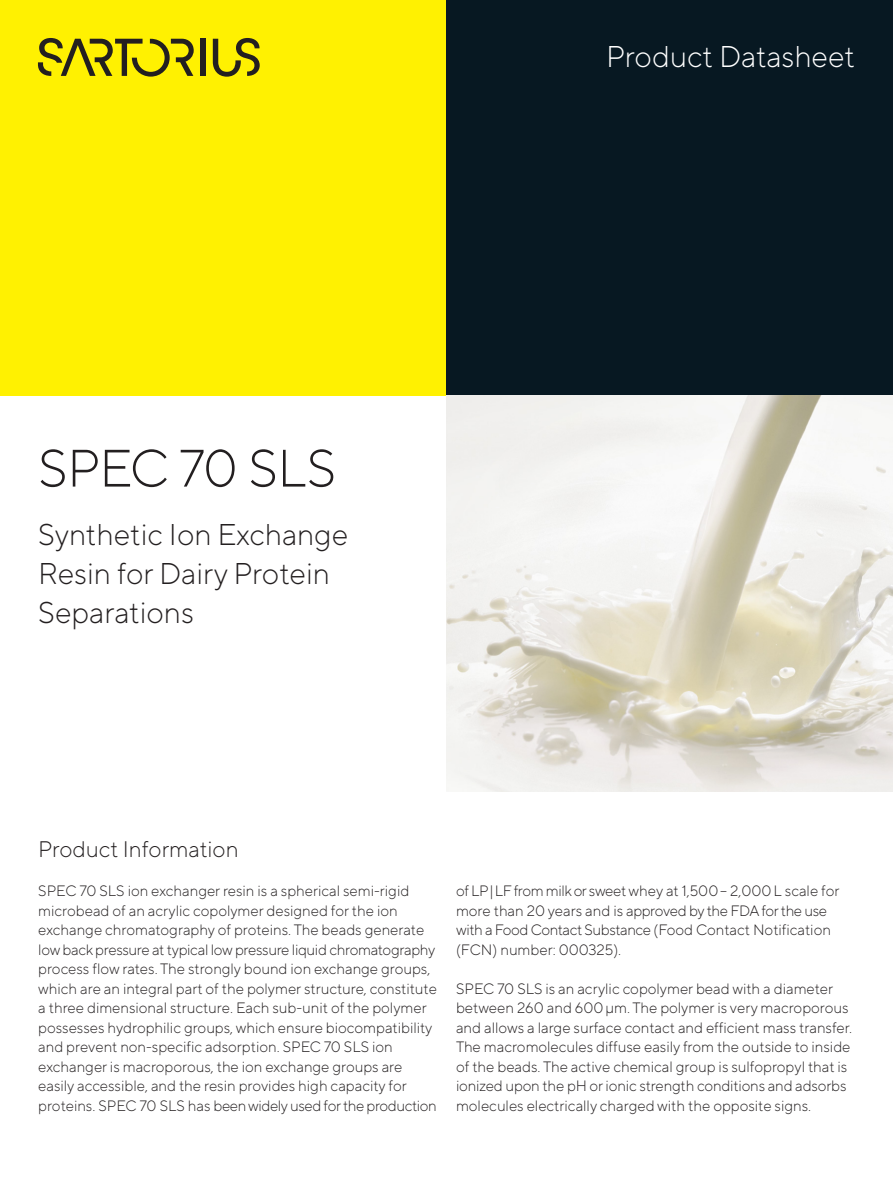
<style>
.page{position:relative;width:893px;height:1191px;background:#fff}
.page>*{position:absolute;margin:0;border:0;box-sizing:border-box;transform-origin:0 0}
.t1{font:300 52.5px "TT Norms Pro";letter-spacing:-.02em;color:#231f20}
.t2{font:300 30px/39px "TT Norms Pro";color:#231f20}
.t3{font:300 30px "TT Norms Pro";color:#fff}
.t4{font:300 22.5px "TT Norms Pro";color:#231f20}
.t5{font:300 15px/19.5px "TT Norms Pro";color:#231f20}
</style>
<div class="page">
<div style="left:0;top:0;width:446px;height:395px;background:#fff101"></div>
<div style="left:446px;top:0;width:447px;height:395px;background:#071822"></div>
<div style="left:200px;top:39px;width:5px;height:37px;background:#231f20"></div>
<svg style="left:213px;top:38px;width:47px;height:39px"></svg>
<svg style="left:38px;top:38px;width:156px;height:39px"></svg>
<img style="left:446px;top:395px;width:447px;height:396px">
<h1 class="t1" style="left:38px;top:430px;width:299px">SPEC 70 SLS</h1>
<h2 class="t2" style="left:38px;top:513px;width:311px">Synthetic Ion Exchange<br>Resin for Dairy Protein<br>Separations</h2>
<h2 class="t3" style="left:606px;top:35px;width:250px">Product Datasheet</h2>
<h3 class="t4" style="left:38px;top:833px;width:202px">Product Information</h3>
<p class="t5" style="left:38px;top:880px;width:400px">SPEC 70 SLS ion exchanger resin is a spherical semi-rigid microbead of an acrylic copolymer designed for the ion exchange chromatography of proteins. The beads generate low back pressure at typical low pressure liquid chromatography process flow rates. The strongly bound ion exchange groups, which are an integral part of the polymer structure, constitute a three dimensional structure. Each sub-unit of the polymer possesses hydrophilic groups, which ensure biocompatibility and prevent non-specific adsorption. SPEC 70 SLS ion exchanger is macroporous, the ion exchange groups are easily accessible, and the resin provides high capacity for proteins. SPEC 70 SLS has been widely used for the production</p>
<p class="t5" style="left:456px;top:880px;width:385px">of LP|LF from milk or sweet whey at 1,500– 2,000L scale for more than 20 years and is approved by the FDA for the use with a Food Contact Substance (Food Contact Notification (FCN) number: 000325).</p>
<p class="t5" style="left:456px;top:977px;width:398px">SPEC 70 SLS is an acrylic copolymer bead with a diameter between 260 and 600μm. The polymer is very macroporous and allows a large surface contact and efficient mass transfer.<br>The macromolecules diffuse easily from the outside to inside of the beads. The active chemical group is sulfopropyl that is ionized upon the pH or ionic strength conditions and adsorbs molecules electrically charged with the opposite signs.</p>
</div>
